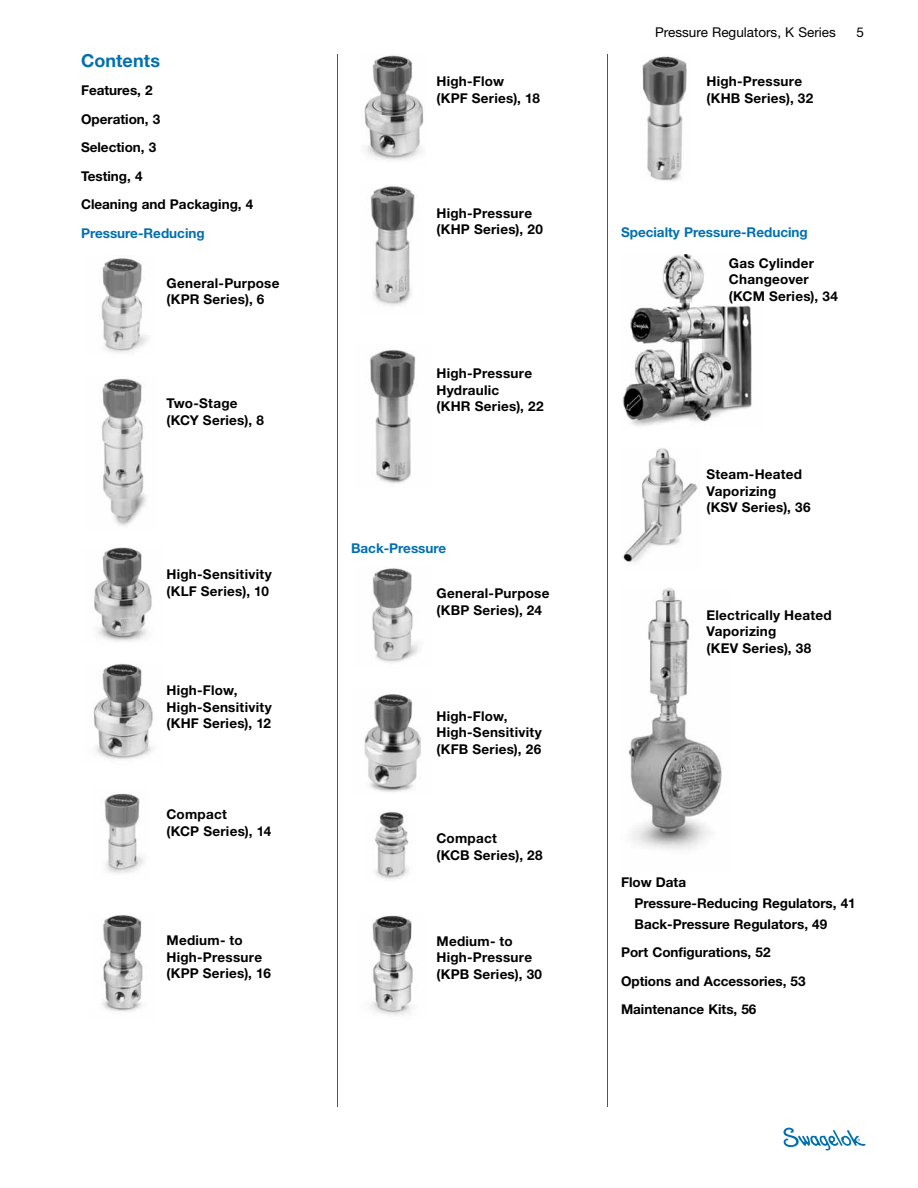
<style>
.page{position:relative;width:918px;height:1188px;background:#fff}
.page>*{position:absolute;margin:0;border:0;box-sizing:border-box;transform-origin:0 0}
.t1{font:700 18px "Helvetica Neue LT Std";letter-spacing:.005em;color:#0070af}
.t2{font:700 13.5px/16.5px "Helvetica Neue LT Std";letter-spacing:.015em;color:#000}
.t3{font:700 13.5px "Helvetica Neue LT Std";color:#0070af}
.t4{font:13.5px "Helvetica Neue LT Std";color:#000}
</style>
<div class="page">
<svg style="left:783px;top:1128px;width:83px;height:22px"></svg>
<img style="left:101px;top:258px;width:47px;height:95px">
<img style="left:102px;top:378px;width:44px;height:148px">
<img style="left:94px;top:547px;width:58px;height:95px">
<img style="left:93px;top:663px;width:60px;height:96px">
<img style="left:104px;top:794px;width:40px;height:79px">
<img style="left:102px;top:915px;width:41px;height:97px">
<img style="left:364px;top:55px;width:60px;height:105px">
<img style="left:370px;top:186px;width:45px;height:120px">
<img style="left:370px;top:349px;width:46px;height:135px">
<img style="left:372px;top:568px;width:46px;height:95px">
<img style="left:364px;top:694px;width:57px;height:98px">
<img style="left:374px;top:811px;width:35px;height:68px">
<img style="left:642px;top:56px;width:45px;height:126px">
<img style="left:371px;top:915px;width:42px;height:101px">
<hr style="left:337px;top:54px;width:1px;height:1053px;background:#0070af">
<hr style="left:607px;top:54px;width:1px;height:1053px;background:#0070af">
<img style="left:623px;top:254px;width:129px;height:172px">
<img style="left:628px;top:588px;width:94px;height:261px">
<img style="left:623px;top:448px;width:75px;height:115px">
<h1 class="t1" style="left:81px;top:49px;width:81px">Contents</h1>
<p class="t2" style="left:81px;top:76px;width:174px;line-height:28.5px">Features, 2<br>Operation, 3<br>Selection, 3<br>Testing, 4<br>Cleaning and Packaging, 4</p>
<p class="t3" style="left:81px;top:225px;width:125px">Pressure-Reducing</p>
<p class="t2" style="left:166px;top:275px;width:114px">General-Purpose (KPR Series), 6</p>
<p class="t2" style="left:166px;top:395px;width:99px">Two-Stage (KCY Series), 8</p>
<p class="t2" style="left:166px;top:566px;width:107px">High-Sensitivity (KLF Series), 10</p>
<p class="t2" style="left:166px;top:682px;width:107px">High-Flow,<br>High-Sensitivity (KHF Series), 12</p>
<p class="t2" style="left:166px;top:806px;width:106px">Compact<br>(KCP Series), 14</p>
<p class="t2" style="left:166px;top:932px;width:106px">Medium- to<br>High-Pressure (KPP Series), 16</p>
<p class="t2" style="left:436px;top:73px;width:105px">High-Flow<br>(KPF Series), 18</p>
<p class="t2" style="left:436px;top:204px;width:108px">High-Pressure (KHP Series), 20</p>
<p class="t2" style="left:436px;top:365px;width:109px">High-Pressure<br>Hydraulic<br>(KHR Series), 22</p>
<p class="t3" style="left:351px;top:539px;width:97px">Back-Pressure</p>
<p class="t2" style="left:436px;top:585px;width:114px">General-Purpose (KBP Series), 24</p>
<p class="t2" style="left:436px;top:707px;width:107px">High-Flow,<br>High-Sensitivity (KFB Series), 26</p>
<p class="t2" style="left:436px;top:830px;width:108px">Compact<br>(KCB Series), 28</p>
<p class="t2" style="left:436px;top:932px;width:107px">Medium- to<br>High-Pressure (KPB Series), 30</p>
<p class="t4" style="left:655px;top:24px;width:182px">Pressure Regulators, K Series</p>
<p class="t4" style="left:857px;top:24px;width:9px">5</p>
<p class="t2" style="left:706px;top:73px;width:108px">High-Pressure (KHB Series), 32</p>
<p class="t3" style="left:621px;top:224px;width:188px">Specialty Pressure-Reducing</p>
<p class="t2" style="left:729px;top:255px;width:110px">Gas Cylinder<br>Changeover (KCM Series), 34</p>
<p class="t2" style="left:706px;top:466px;width:106px">Steam-Heated<br>Vaporizing (KSV Series), 36</p>
<p class="t2" style="left:706px;top:606px;width:127px">Electrically Heated<br>Vaporizing<br>(KEV Series), 38</p>
<p class="t2" style="left:635px;top:871px;width:223px;line-height:21px;text-indent:-14px">Flow Data<br>Pressure-Reducing Regulators, 41<br>Back-Pressure Regulators, 49</p>
<p class="t2" style="left:621px;top:938px;width:186px;line-height:28.5px">Port Configurations, 52<br>Options and Accessories, 53<br>Maintenance Kits, 56</p>
</div>
